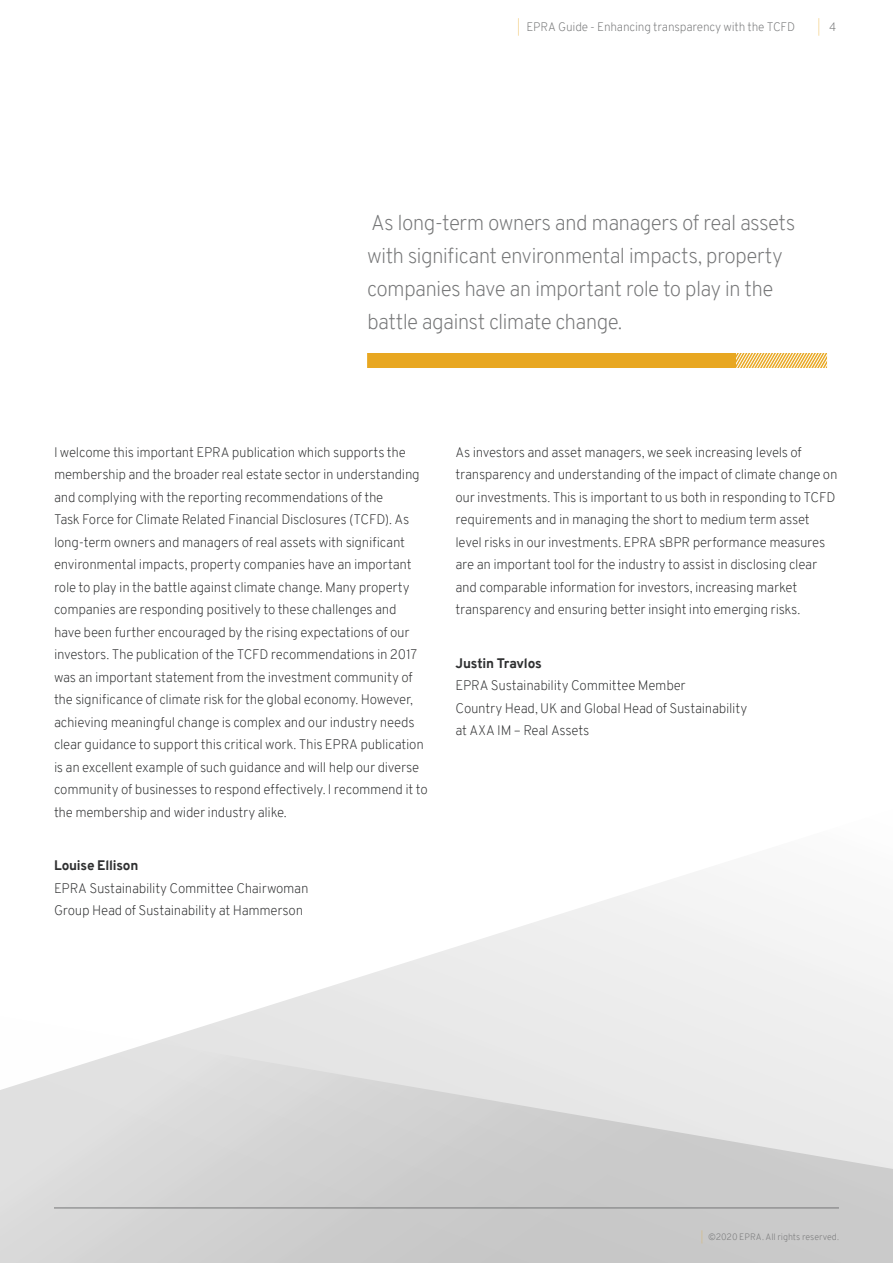
<style>
.page{position:relative;width:893px;height:1263px;background:#fff}
.page>*{position:absolute;margin:0;border:0;box-sizing:border-box;transform-origin:0 0}
.t1{font:200 21px/33px "Overpass";letter-spacing:-.035em;color:#757677}
.t2{font:200 13.5px/22.5px "Overpass";letter-spacing:-.015em;color:#2f3031}
.t3{font:800 13.5px "Overpass";letter-spacing:-.015em;color:#2f3031}
.t4{font:200 12px "Overpass";letter-spacing:-.015em;color:#757677}
.t5{font:200 12px "Overpass";color:#e8a721;scale:.5 1}
.t6{font:200 9px "Overpass";color:#757677}
.s1{color:#e8a721}
.s2{color:#757677}
</style>
<div class="page">
<svg style="left:237px;top:880px;width:656px;height:136px"></svg>
<svg style="left:0;top:1016px;width:893px;height:247px;background:#d9d9d9"></svg>
<div style="left:367px;top:353px;width:460px;height:15px;background:#e8a721"></div>
<svg style="left:736px;top:353px;width:91px;height:15px"></svg>
<hr style="left:54px;top:1208px;width:785px;height:1px;background:#757677">
<p class="t4" style="left:518px;top:18px;width:279px"><span class="s1">|</span> EPRA Guide - Enhancing transparency with the TCFD</p>
<p class="t5" style="left:818px;top:18px;width:38px">| <span class="s2">4</span></p>
<h1 class="t1" style="left:367px;top:207px;width:430px">As long-term owners and managers of real assets with significant environmental impacts, property companies have an important role to play in the battle against climate change.</h1>
<p class="t2" style="left:54px;top:441px;width:375px">I welcome this important EPRA publication which supports the membership and the broader real estate sector in understanding and complying with the reporting recommendations of the<br>Task Force for Climate Related Financial Disclosures (TCFD). As long-term owners and managers of real assets with significant environmental impacts, property companies have an important role to play in the battle against climate change. Many property companies are responding positively to these challenges and<br>have been further encouraged by the rising expectations of our investors. The publication of the TCFD recommendations in 2017 was an important statement from the investment community of the significance of climate risk for the global economy. However, achieving meaningful change is complex and our industry needs clear guidance to support this critical work. This EPRA publication is an excellent example of such guidance and will help our diverse community of businesses to respond effectively. I recommend it to the membership and wider industry alike.</p>
<p class="t3" style="left:54px;top:856px;width:86px">Louise Ellison</p>
<p class="t2" style="left:54px;top:877px;width:256px">EPRA Sustainability Committee Chairwoman<br>Group Head of Sustainability at Hammerson</p>
<p class="t2" style="left:455px;top:441px;width:383px">As investors and asset managers, we seek increasing levels of transparency and understanding of the impact of climate change on our investments. This is important to us both in responding to TCFD requirements and in managing the short to medium term asset level risks in our investments. EPRA sBPR performance measures are an important tool for the industry to assist in disclosing clear and comparable information for investors, increasing market transparency and ensuring better insight into emerging risks.</p>
<p class="t3" style="left:455px;top:653px;width:88px">Justin Travlos</p>
<p class="t2" style="left:455px;top:674px;width:293px">EPRA Sustainability Committee Member<br>Country Head, UK and Global Head of Sustainability at AXA IM – Real Assets</p>
<p class="t6" style="left:701px;top:1231px;width:139px"><span class="s1">|</span> ©2020 EPRA. All rights reserved.</p>
</div>
